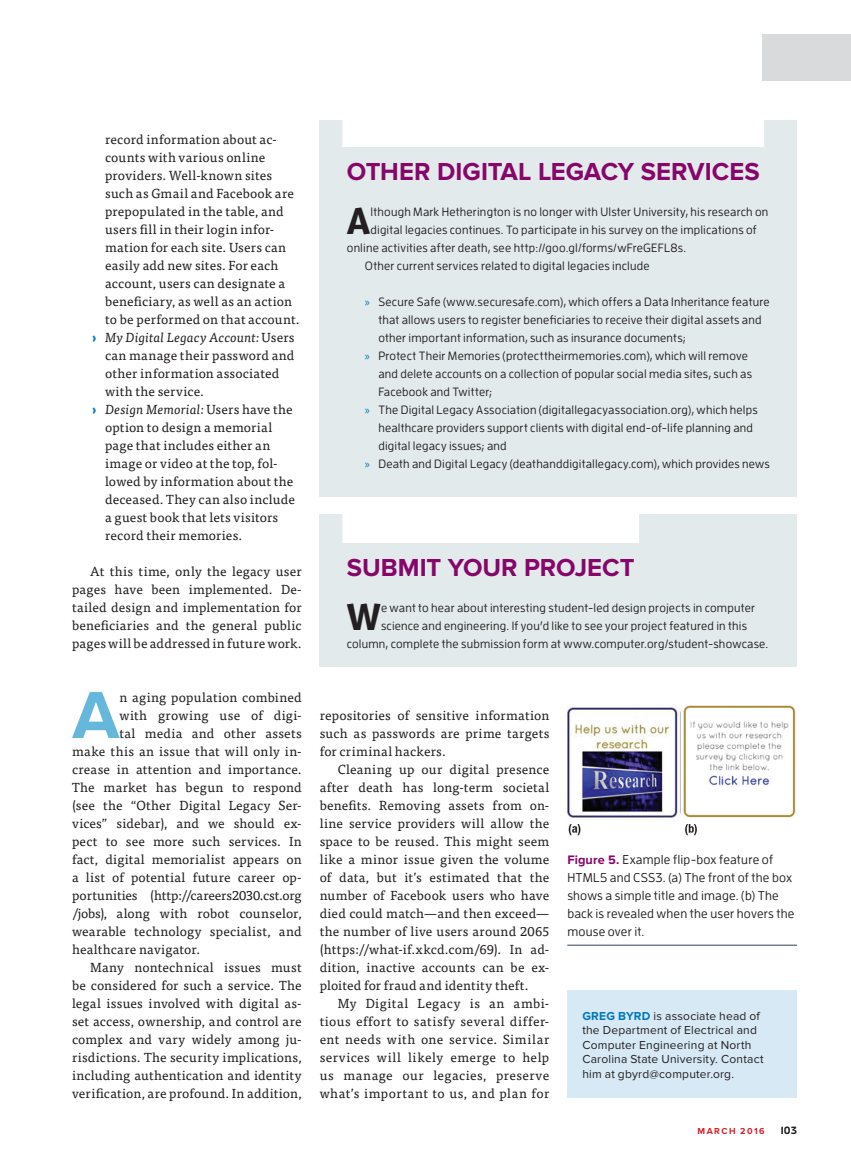
<style>
.page{position:relative;width:851px;height:1161px;background:#fff}
.page>*{position:absolute;margin:0;border:0;box-sizing:border-box;transform-origin:0 0}
.t1{font:700 68.85px "Proxima Nova";color:#65b7dc}
.t2{font:700 37.35px "Enzo OT";color:#231f20}
.t3{font:700 25.5px "Proxima Nova";color:#86066a}
.t4{font:13.2px/18px "Tisa Pro";letter-spacing:.015em;color:#231f20;text-align:justify}
.t5{font:13.2px "Tisa Pro";letter-spacing:.035em;color:#231f20}
.t6{font:italic 13.2px "Tisa Pro";letter-spacing:.005em;color:#231f20}
.t7{font:13.2px "Tisa Pro";letter-spacing:-.01em;color:#231f20}
.t8{font:13.2px "Tisa Pro";letter-spacing:.04em;color:#231f20}
.t9{font:500 12.75px/18px "Enzo OT";letter-spacing:.015em;color:#231f20}
.t10{font:500 12px "Enzo OT";letter-spacing:.015em;color:#231f20}
.t11{font:12px/14.4px "Proxima Nova";letter-spacing:.015em;color:#231f20}
.t12{font:700 10.5px "Enzo OT";color:#231f20}
.t13{font:700 9px "Proxima Nova";letter-spacing:.155em;color:#d1232a}
.s1{font-weight:700;font-style:normal;color:#0079bb}
.s2{font-style:normal}
.s3{font-family:"Myriad Pro";font-weight:400;color:#0079bb}
.s4{font-family:"Proxima Nova";font-weight:700;color:#86066a}
.s5{font-weight:700;color:#0079bb}
</style>
<div class="page">
<div style="left:762px;top:34px;width:88px;height:47px;background:#d9dadc"></div>
<div style="left:567px;top:990px;width:229px;height:108px;background:#d7e9f5"></div>
<img style="left:567px;top:705px;width:229px;height:131px">
<hr style="left:567px;top:945px;width:229px;height:1px;background:#2a3d50">
<div style="left:320px;top:120px;width:476px;height:376px;background:#e2eaeb"></div>
<div style="left:342px;top:116px;width:422px;height:31px;background:#fff"></div>
<div style="left:320px;top:514px;width:476px;height:154px;background:#e2eaeb"></div>
<div style="left:342px;top:512px;width:297px;height:31px;background:#fff"></div>
<p class="t4" style="left:105px;top:130px;width:173px">record information about ac-</p>
<p class="t4" style="left:105px;top:148px;width:162px">counts with various online</p>
<p class="t4" style="left:105px;top:166px;width:168px">providers. Well-known sites</p>
<p class="t4" style="left:105px;top:184px;width:190px">such as Gmail and Facebook are</p>
<p class="t4" style="left:105px;top:202px;width:180px">prepopulated in the table, and</p>
<p class="t4" style="left:105px;top:220px;width:171px">users fill in their login infor-</p>
<p class="t4" style="left:105px;top:238px;width:183px">mation for each site. Users can</p>
<p class="t4" style="left:105px;top:256px;width:175px">easily add new sites. For each</p>
<p class="t4" style="left:105px;top:274px;width:182px">account, users can designate a</p>
<p class="t4" style="left:105px;top:292px;width:189px">beneficiary, as well as an action</p>
<p class="t4" style="left:105px;top:310px;width:196px">to be performed on that account.</p>
<p class="t6" style="left:91px;top:328px;width:204px"><span class="s1">›</span> My Digital Legacy Account: <span class="s2">Users</span></p>
<p class="t4" style="left:105px;top:346px;width:191px">can manage their password and</p>
<p class="t4" style="left:105px;top:364px;width:176px">other information associated</p>
<p class="t4" style="left:105px;top:382px;width:100px">with the service.</p>
<p class="t6" style="left:91px;top:400px;width:203px"><span class="s1">›</span> Design Memorial: <span class="s2">Users have the</span></p>
<p class="t4" style="left:105px;top:418px;width:169px">option to design a memorial</p>
<p class="t4" style="left:105px;top:435px;width:167px">page that includes either an</p>
<p class="t4" style="left:105px;top:453px;width:174px">image or video at the top, fol-</p>
<p class="t4" style="left:105px;top:471px;width:190px">lowed by information about the</p>
<p class="t4" style="left:105px;top:489px;width:191px">deceased. They can also include</p>
<p class="t4" style="left:105px;top:507px;width:175px">a guest book that lets visitors</p>
<p class="t4" style="left:105px;top:525px;width:139px">record their memories.</p>
<p class="t4" style="left:72px;top:561px;width:231px;text-indent:18px">At this time, only the legacy user pages have been implemented. De&shy;tailed design and implementation for beneficiaries and the general public pages will be addressed in future work.</p>
<p class="t1" style="left:72px;top:675px;width:49px">A</p>
<p class="t4" style="left:119px;top:688px;width:184px">n aging population combined</p>
<p class="t4" style="left:119px;top:706px;width:184px">with growing use of digi-</p>
<p class="t4" style="left:119px;top:724px;width:184px">tal media and other assets</p>
<p class="t4" style="left:72px;top:742px;width:231px">make this an issue that will only in-</p>
<p class="t4" style="left:72px;top:760px;width:231px">crease in attention and importance.</p>
<p class="t4" style="left:72px;top:778px;width:231px">The market has begun to respond</p>
<p class="t4" style="left:72px;top:796px;width:231px">(see the “Other Digital Legacy Ser-</p>
<p class="t4" style="left:72px;top:814px;width:231px">vices” sidebar), and we should ex-</p>
<p class="t4" style="left:72px;top:832px;width:231px">pect to see more such services. In</p>
<p class="t4" style="left:72px;top:850px;width:231px">fact, digital memorialist appears on</p>
<p class="t4" style="left:72px;top:868px;width:231px">a list of potential future career op-</p>
<p class="t7" style="left:72px;top:886px;width:231px">portunities (http://careers2030.cst.org</p>
<p class="t4" style="left:72px;top:904px;width:231px">/jobs), along with robot counselor,</p>
<p class="t4" style="left:72px;top:922px;width:231px">wearable technology specialist, and</p>
<p class="t4" style="left:72px;top:940px;width:130px">healthcare navigator.</p>
<p class="t4" style="left:90px;top:958px;width:213px">Many nontechnical issues must</p>
<p class="t4" style="left:72px;top:976px;width:231px">be considered for such a service. The</p>
<p class="t4" style="left:72px;top:993px;width:231px">legal issues involved with digital as-</p>
<p class="t4" style="left:72px;top:1011px;width:231px">set access, ownership, and control are</p>
<p class="t4" style="left:72px;top:1029px;width:231px">complex and vary widely among ju-</p>
<p class="t4" style="left:72px;top:1047px;width:231px">risdictions. The security implications,</p>
<p class="t4" style="left:72px;top:1065px;width:231px">including authentication and identity</p>
<p class="t4" style="left:72px;top:1083px;width:231px">verification, are profound. In addition,</p>
<p class="t3" style="left:347px;top:157px;width:414px">OTHER DIGITAL LEGACY SERVICES</p>
<p class="t2" style="left:346px;top:197px;width:26px">A</p>
<p class="t10" style="left:370px;top:205px;width:399px">lthough Mark Hetherington is no longer with Ulster University, his research on</p>
<p class="t10" style="left:370px;top:223px;width:388px">digital legacies continues. To participate in his survey on the implications of</p>
<p class="t10" style="left:347px;top:241px;width:341px">online activities after death, see http://goo.gl/forms/wFreGEFL8s.</p>
<p class="t10" style="left:365px;top:259px;width:286px">Other current services related to digital legacies include</p>
<p class="t10" style="left:365px;top:295px;width:406px"><span class="s3">»</span> Secure Safe (www.securesafe.com), which offers a Data Inheritance feature</p>
<p class="t10" style="left:378px;top:313px;width:384px">that allows users to register beneficiaries to receive their digital assets and</p>
<p class="t10" style="left:378px;top:331px;width:309px">other important information, such as insurance documents;</p>
<p class="t10" style="left:365px;top:349px;width:384px"><span class="s3">»</span> Protect Their Memories (protecttheirmemories.com), which will remove</p>
<p class="t10" style="left:378px;top:367px;width:375px">and delete accounts on a collection of popular social media sites, such as</p>
<p class="t10" style="left:378px;top:385px;width:115px">Facebook and Twitter;</p>
<p class="t10" style="left:365px;top:403px;width:394px"><span class="s3">»</span> The Digital Legacy Association (digitallegacyassociation.org), which helps</p>
<p class="t10" style="left:378px;top:421px;width:376px">healthcare providers support clients with digital end-of-life planning and</p>
<p class="t10" style="left:378px;top:439px;width:130px">digital legacy issues; and</p>
<p class="t10" style="left:365px;top:457px;width:406px"><span class="s3">»</span> Death and Digital Legacy (deathanddigitallegacy.com), which provides news</p>
<p class="t3" style="left:347px;top:553px;width:289px">SUBMIT YOUR PROJECT</p>
<p class="t2" style="left:346px;top:593px;width:36px">W</p>
<p class="t10" style="left:381px;top:601px;width:375px">e want to hear about interesting student-led design projects in computer</p>
<p class="t10" style="left:381px;top:619px;width:367px">science and engineering. If you’d like to see your project featured in this</p>
<p class="t10" style="left:347px;top:637px;width:423px">column, complete the submission form at www.computer.org/student-showcase.</p>
<p class="t4" style="left:320px;top:705px;width:231px">repositories of sensitive information</p>
<p class="t4" style="left:320px;top:723px;width:231px">such as passwords are prime targets</p>
<p class="t4" style="left:320px;top:741px;width:128px">for criminal hackers.</p>
<p class="t4" style="left:337px;top:759px;width:213px">Cleaning up our digital presence</p>
<p class="t4" style="left:320px;top:777px;width:231px">after death has long-term societal</p>
<p class="t4" style="left:320px;top:795px;width:231px">benefits. Removing assets from on-</p>
<p class="t4" style="left:320px;top:813px;width:231px">line service providers will allow the</p>
<p class="t4" style="left:320px;top:831px;width:231px">space to be reused. This might seem</p>
<p class="t4" style="left:320px;top:849px;width:231px">like a minor issue given the volume</p>
<p class="t4" style="left:320px;top:867px;width:231px">of data, but it’s estimated that the</p>
<p class="t4" style="left:320px;top:885px;width:231px">number of Facebook users who have</p>
<p class="t4" style="left:320px;top:903px;width:231px">died could match—and then exceed—</p>
<p class="t4" style="left:320px;top:921px;width:231px">the number of live users around 2065</p>
<p class="t4" style="left:320px;top:939px;width:231px">(https://what-if.xkcd.com/69). In ad-</p>
<p class="t4" style="left:320px;top:957px;width:231px">dition, inactive accounts can be ex-</p>
<p class="t4" style="left:320px;top:975px;width:210px">ploited for fraud and identity theft.</p>
<p class="t8" style="left:337px;top:993px;width:213px">My Digital Legacy is an ambi-</p>
<p class="t5" style="left:319px;top:1011px;width:231px">tious effort to satisfy several differ-</p>
<p class="t5" style="left:319px;top:1029px;width:231px">ent needs with one service. Similar</p>
<p class="t5" style="left:319px;top:1047px;width:231px">services will likely emerge to help</p>
<p class="t5" style="left:319px;top:1065px;width:231px">us manage our legacies, preserve</p>
<p class="t5" style="left:319px;top:1083px;width:231px">what’s important to us, and plan for</p>
<p class="t9" style="left:567px;top:850px;width:228px"><span class="s4">Figure 5.</span> Example flip-box feature of HTML5 and CSS3. (a) The front of the box shows a simple title and image. (b) The back is revealed when the user hovers the mouse over it.</p>
<p class="t11" style="left:582px;top:1009px;width:183px"><span class="s5">GREG BYRD</span> is associate head of the Department of Electrical and<br>Computer Engineering at North<br>Carolina State University. Contact him at gbyrd@computer.org.</p>
<p class="t13" style="left:697px;top:1126px;width:68px">MARCH 2016</p>
<p class="t12" style="left:780px;top:1124px;width:18px">103</p>
</div>
